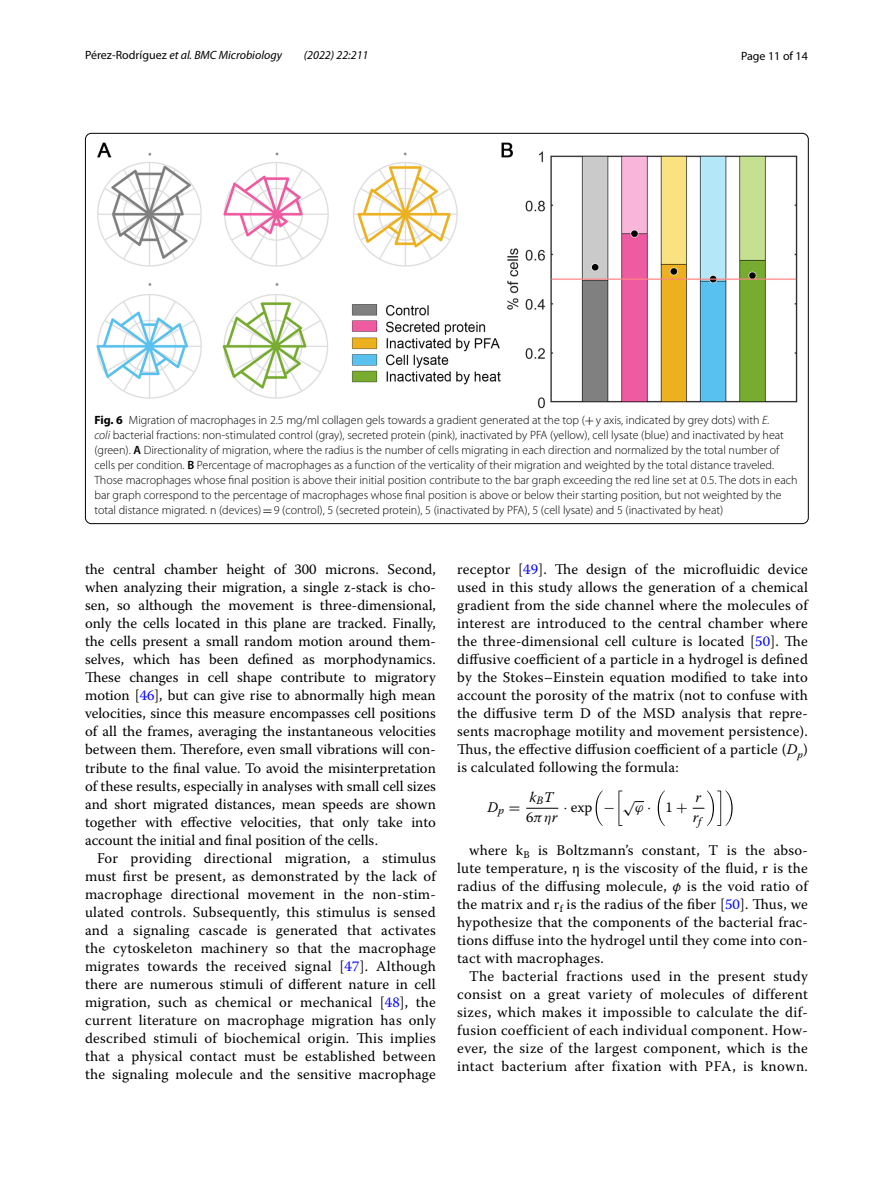
<style>
.page{position:relative;width:893px;height:1187px;background:#fff}
.page>*{position:absolute;margin:0;border:0;box-sizing:border-box;transform-origin:0 0}
.t1{font:14.7px/18px "Warnock Pro";letter-spacing:.015em;color:#000;text-align:justify}
.t2{font:14.7px/20.7px "Warnock Pro It 2";color:#000}
.t3{font:14.7px "Warnock Pro Regular 2";color:#000}
.t4{font:14.7px "MTSYN";color:#000}
.t5{font:14.7px "MTMI";color:#000}
.t6{font:300 12px/15px "Myriad Pro";color:#000}
.t7{font:italic 12px "Myriad Pro";color:#000}
.t8{font:12px "Myriad Pro";color:#000}
.s1{font-style:normal}
.s2{font-weight:700}
.s3{font-family:"MTSY";font-weight:400}
.s4{font-style:italic}
.s5{font-weight:600}
.s6{color:#00f}
.s7{font-family:"Warnock Pro Regular 2"}
.s8{font-family:"Warnock Pro It 2"}
.s9{font-family:"MTSYN"}
.s10{font-family:"MTMI"}
</style>
<div class="page">
<hr style="left:526px;top:807px;width:32px;height:1px;background:#000">
<svg style="left:596px;top:790px;width:7px;height:35px"></svg>
<svg style="left:618px;top:790px;width:4px;height:35px"></svg>
<svg style="left:658px;top:790px;width:7px;height:35px"></svg>
<svg style="left:693px;top:790px;width:40px;height:35px"></svg>
<img style="left:97px;top:142px;width:700px;height:266px">
<p class="t7" style="left:85px;top:48px;width:198px"><span class="s1">Pérez‑Rodríguez</span> et al. BMC Microbiology</p>
<p class="t7" style="left:304px;top:48px;width:66px">(2022) 22:211</p>
<p class="t8" style="left:741px;top:48px;width:68px">Page 11 of 14</p>
<p class="t6" style="left:94px;top:412px;width:705px"><span class="s2">Fig. 6</span> Migration of macrophages in 2.5 mg/ml collagen gels towards a gradient generated at the top (<span class="s3">+</span>y axis, indicated by grey dots) with <span class="s4">E.<br>coli</span> bacterial fractions: non-stimulated control (gray), secreted protein (pink), inactivated by PFA (yellow), cell lysate (blue) and inactivated by heat (green). <span class="s5">A</span> Directionality of migration, where the radius is the number of cells migrating in each direction and normalized by the total number of cells per condition. <span class="s5">B</span> Percentage of macrophages as a function of the verticality of their migration and weighted by the total distance traveled.<br>Those macrophages whose final position is above their initial position contribute to the bar graph exceeding the red line set at 0.5. The dots in each bar graph correspond to the percentage of macrophages whose final position is above or below their starting position, but not weighted by the total distance migrated. n (devices)<span class="s3">=</span>9 (control), 5 (secreted protein), 5 (inactivated by PFA), 5 (cell lysate) and 5 (inactivated by heat)</p>
<p class="t1" style="left:85px;top:560px;width:352px">the central chamber height of 300 microns. Second, when analyzing their migration, a single z-stack is cho&shy;sen, so although the movement is three-dimensional, only the cells located in this plane are tracked. Finally, the cells present a small random motion around them&shy;selves, which has been defined as morphodynamics.<br>These changes in cell shape contribute to migratory motion [<span class="s6">46</span>], but can give rise to abnormally high mean velocities, since this measure encompasses cell positions of all the frames, averaging the instantaneous velocities between them. Therefore, even small vibrations will con&shy;tribute to the final value. To avoid the misinterpretation of these results, especially in analyses with small cell sizes and short migrated distances, mean speeds are shown together with effective velocities, that only take into account the initial and final position of the cells.</p>
<p class="t1" style="left:85px;top:848px;width:352px;text-indent:12px">For providing directional migration, a stimulus must first be present, as demonstrated by the lack of macrophage directional movement in the non-stim&shy;ulated controls. Subsequently, this stimulus is sensed and a signaling cascade is generated that activates the cytoskeleton machinery so that the macrophage migrates towards the received signal [<span class="s6">47</span>]. Although there are numerous stimuli of different nature in cell migration, such as chemical or mechanical [<span class="s6">48</span>], the current literature on macrophage migration has only described stimuli of biochemical origin. This implies that a physical contact must be established between the signaling molecule and the sensitive macrophage</p>
<p class="t1" style="left:457px;top:560px;width:352px">receptor [<span class="s6">49</span>]. The design of the microfluidic device used in this study allows the generation of a chemical gradient from the side channel where the molecules of interest are introduced to the central chamber where the three-dimensional cell culture is located [<span class="s6">50</span>]. The diffusive coefficient of a particle in a hydrogel is defined by the Stokes–Einstein equation modified to take into account the porosity of the matrix (not to confuse with the diffusive term D of the MSD analysis that repre&shy;sents macrophage motility and movement persistence).<br>Thus, the effective diffusion coefficient of a particle (<span class="s4">D</span><sub>p</sub>) is calculated following the formula:</p>
<p class="t2" style="left:529px;top:787px;width:25px">k<sub>B</sub>T</p>
<p class="t5" style="left:526px;top:808px;width:33px"><span class="s7">6</span>πη<span class="s8">r</span></p>
<p class="t3" style="left:563px;top:801px;width:53px"><span class="s9">·</span> exp <span class="s9">−</span></p>
<p class="t4" style="left:623px;top:788px;width:14px">√</p>
<p class="t4" style="left:635px;top:798px;width:54px"><span class="s10">ϕ</span>· <span class="s7">1</span>+</p>
<p class="t2" style="left:693px;top:787px;width:10px">r r<sub>f</sub></p>
<p class="t2" style="left:487px;top:798px;width:34px">D<sub>p</sub> <span class="s9">=</span></p>
<p class="t1" style="left:457px;top:840px;width:352px;text-indent:12px">where k<sub>B</sub> is Boltzmann’s constant, T is the abso&shy;lute temperature, η is the viscosity of the fluid, r is the radius of the diffusing molecule, <span class="s4">φ</span> is the void ratio of the matrix and r<sub>f</sub> is the radius of the fiber [<span class="s6">50</span>]. Thus, we hypothesize that the components of the bacterial frac&shy;tions diffuse into the hydrogel until they come into con&shy;tact with macrophages.</p>
<p class="t1" style="left:457px;top:966px;width:352px;text-indent:12px">The bacterial fractions used in the present study consist on a great variety of molecules of different sizes, which makes it impossible to calculate the dif&shy;fusion coefficient of each individual component. How&shy;ever, the size of the largest component, which is the intact bacterium after fixation with PFA, is known.</p>
</div>
